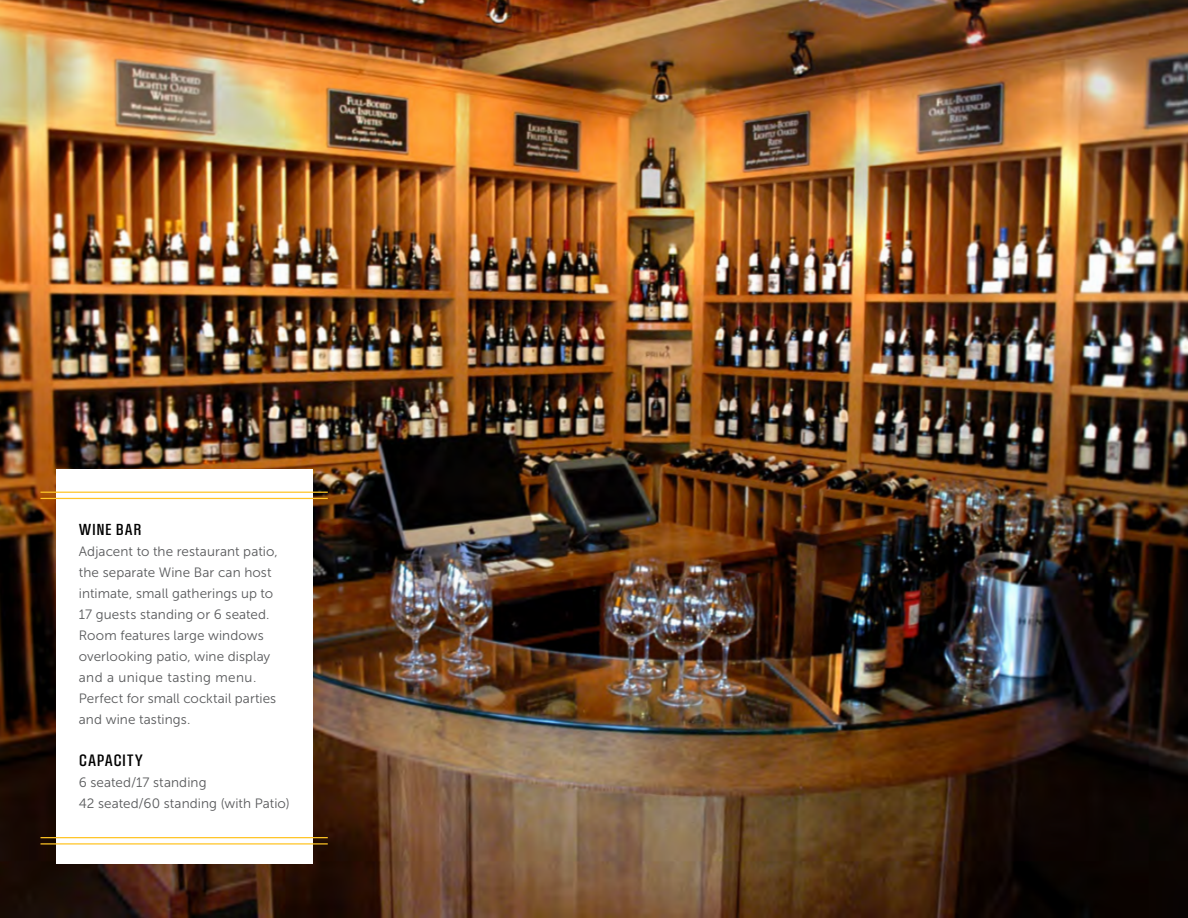
<style>
.page{position:relative;width:1188px;height:918px;background:#fff}
.page>*{position:absolute;margin:0;border:0;box-sizing:border-box;transform-origin:0 0}
.t1{font:15px "Threepoints North";color:#000}
.t2{font:14.55px "Threepoints North";color:#000}
.t3{font:13.5px/21px "Museo Sans 300";letter-spacing:.005em;color:#58595b}
</style>
<div class="page">
<img style="left:0;top:0;width:1188px;height:918px">
<div style="left:56px;top:470px;width:256px;height:394px;background:#fff"></div>
<hr style="left:40px;top:492px;width:288px;height:1px;background:#ffc425">
<hr style="left:40px;top:498px;width:288px;height:1px;background:#ffc425">
<hr style="left:40px;top:837px;width:288px;height:1px;background:#ffc425">
<hr style="left:40px;top:843px;width:288px;height:2px;background:#ffc425">
<p class="t2" style="left:79px;top:520px;width:64px">WINE BAR</p>
<p class="t3" style="left:79px;top:541px;width:200px">Adjacent to the restaurant patio, the separate Wine Bar can host intimate, small gatherings up to<br>17 guests standing or 6 seated.<br>Room features large windows overlooking patio, wine display and a unique tasting menu.<br>Perfect for small cocktail parties and wine tastings.</p>
<p class="t1" style="left:79px;top:751px;width:66px">CAPACITY</p>
<p class="t3" style="left:79px;top:772px;width:212px">6 seated/17 standing<br>42 seated/60 standing (with Patio)</p>
</div>
